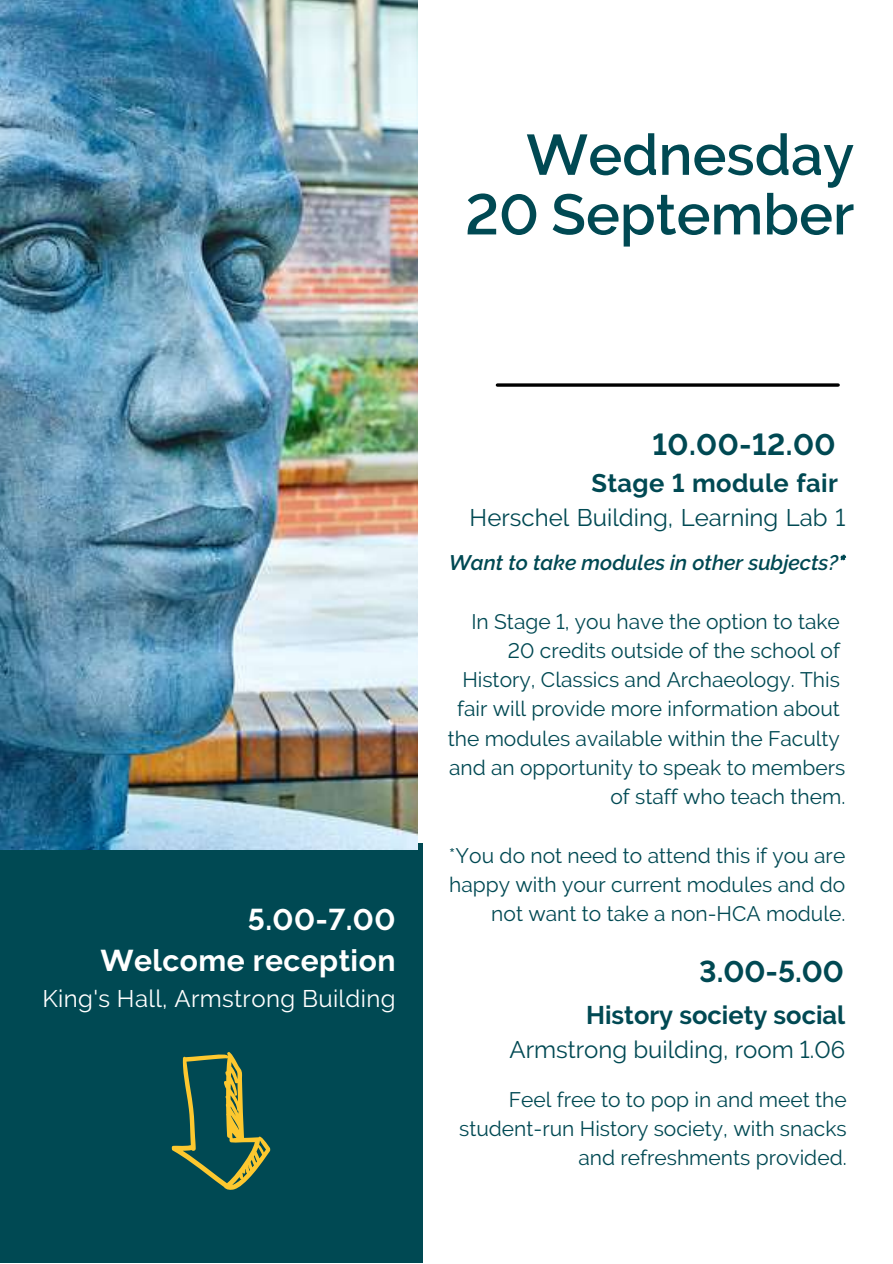
<style>
.page{position:relative;width:893px;height:1264px;background:#fff}
.page>*{position:absolute;margin:0;border:0;box-sizing:border-box;transform-origin:0 0}
.t1{font:600 57px/59.6px "Derailed";color:#004953;text-align:right}
.t2{font:700 30px "Derailed";letter-spacing:.015em;color:#fff}
.t3{font:700 30px "Derailed";letter-spacing:.015em;color:#004953}
.t4{font:700 25.5px "Derailed";color:#004953}
.t5{font:24px "Derailed";color:#004953}
.t6{font:24px "Derailed";letter-spacing:.015em;color:#fff}
.t7{font:21px/29.2px "Derailed";color:#004953;text-align:right}
.t8{font:italic 600 21px "Derailed";color:#004953}
</style>
<div class="page">
<div style="left:0;top:842px;width:423px;height:420px;background:#004953"></div>
<img style="left:0;top:0;width:417px;height:849px">
<svg style="left:497px;top:383px;width:341px;height:4px"></svg>
<svg style="left:171px;top:1052px;width:100px;height:138px"></svg>
<h1 class="t1" style="left:465px;top:126px;width:391px">Wednesday<br>20 September</h1>
<h2 class="t3" style="left:652px;top:427px;width:185px">10.00-12.00</h2>
<p class="t4" style="left:591px;top:468px;width:248px">Stage 1 module fair</p>
<p class="t5" style="left:469px;top:503px;width:377px">Herschel Building, Learning Lab 1</p>
<p class="t8" style="left:449px;top:550px;width:398px">Want to take modules in other subjects?*</p>
<p class="t7" style="left:447px;top:607px;width:399px">In Stage 1, you have the option to take 20 credits outside of the school of History, Classics and Archaeology. This fair will provide more information about the modules available within the Faculty and an opportunity to speak to members of staff who teach them.</p>
<p class="t7" style="left:449px;top:840px;width:398px;text-align:left">*You do not need to attend this if you are happy with your current modules and do</p>
<h2 class="t2" style="left:248px;top:901px;width:149px">5.00-7.00</h2>
<p class="t7" style="left:491px;top:899px;width:355px">not want to take a non-HCA module.</p>
<h2 class="t2" style="left:100px;top:943px;width:296px">Welcome reception</h2>
<p class="t6" style="left:42px;top:984px;width:354px">King's Hall, Armstrong Building</p>
<h2 class="t3" style="left:699px;top:954px;width:146px">3.00-5.00</h2>
<p class="t4" style="left:586px;top:1000px;width:261px">History society social</p>
<p class="t5" style="left:509px;top:1036px;width:337px">Armstrong building, room 1.06</p>
<p class="t7" style="left:459px;top:1084px;width:389px">Feel free to to pop in and meet the student-run History society, with snacks and refreshments provided.</p>
</div>
